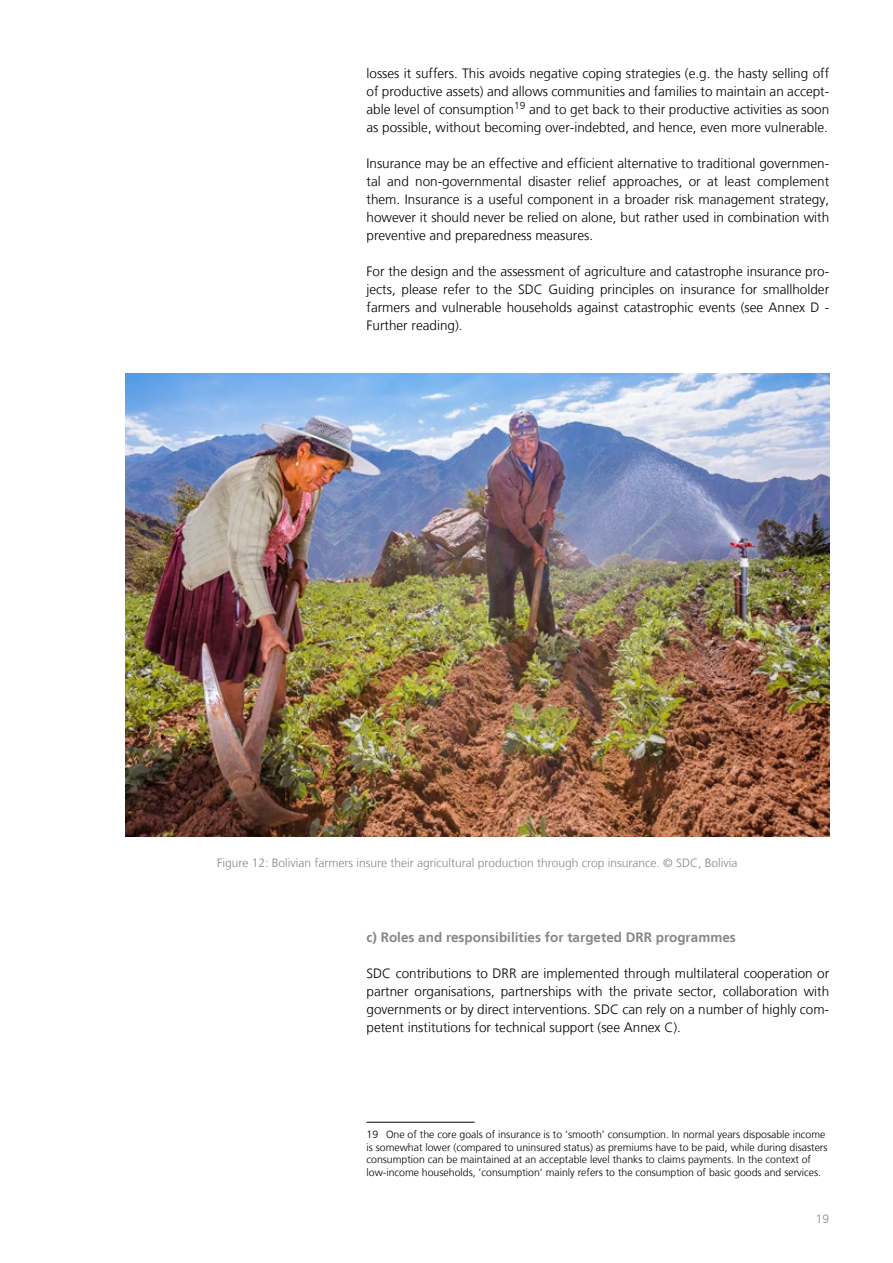
<style>
.page{position:relative;width:893px;height:1263px;background:#fff}
.page>*{position:absolute;margin:0;border:0;box-sizing:border-box;transform-origin:0 0}
.t1{font:300 13.5px/18px "Frutiger LT";color:#000;text-align:justify}
.t2{font:700 13.5px "Frutiger LT";color:#878787}
.t3{font:300 12px "Frutiger LT";color:#878787}
.t4{font:300 10.5px/12.6px "Frutiger LT";color:#000}
</style>
<div class="page">
<hr style="left:367px;top:1122px;width:108px;height:1px;background:#000">
<img style="left:125px;top:374px;width:704px;height:462px">
<p class="t1" style="left:367px;top:64px;width:464px">losses it suffers. This avoids negative coping strategies (e.g. the hasty selling off of productive assets) and allows communities and families to maintain an accept&shy;able level of consumption<sup>19</sup> and to get back to their productive activities as soon as possible, without becoming over-indebted, and hence, even more vulnerable.</p>
<p class="t1" style="left:367px;top:154px;width:464px">Insurance may be an effective and efficient alternative to traditional governmen&shy;tal and non-governmental disaster relief approaches, or at least complement them. Insurance is a useful component in a broader risk management strategy, however it should never be relied on alone, but rather used in combination with preventive and preparedness measures.</p>
<p class="t1" style="left:367px;top:262px;width:464px">For the design and the assessment of agriculture and catastrophe insurance pro&shy;jects, please refer to the SDC Guiding principles on insurance for smallholder farmers and vulnerable households against catastrophic events (see Annex D - Further reading).</p>
<p class="t3" style="left:217px;top:856px;width:522px">Figure 12: Bolivian farmers insure their agricultural production through crop insurance. © SDC, Bolivia</p>
<p class="t2" style="left:367px;top:929px;width:371px">c) Roles and responsibilities for targeted DRR programmes</p>
<p class="t1" style="left:367px;top:964px;width:464px">SDC contributions to DRR are implemented through multilateral cooperation or partner organisations, partnerships with the private sector, collaboration with governments or by direct interventions. SDC can rely on a number of highly com&shy;petent institutions for technical support (see Annex C).</p>
<p class="t4" style="left:367px;top:1128px;width:462px">19 One of the core goals of insurance is to ‘smooth’ consumption. In normal years disposable income is somewhat lower (compared to uninsured status) as premiums have to be paid, while during disasters consumption can be maintained at an acceptable level thanks to claims payments. In the context of low-income households, ‘consumption’ mainly refers to the consumption of basic goods and services.</p>
<p class="t3" style="left:816px;top:1212px;width:15px">19</p>
</div>
